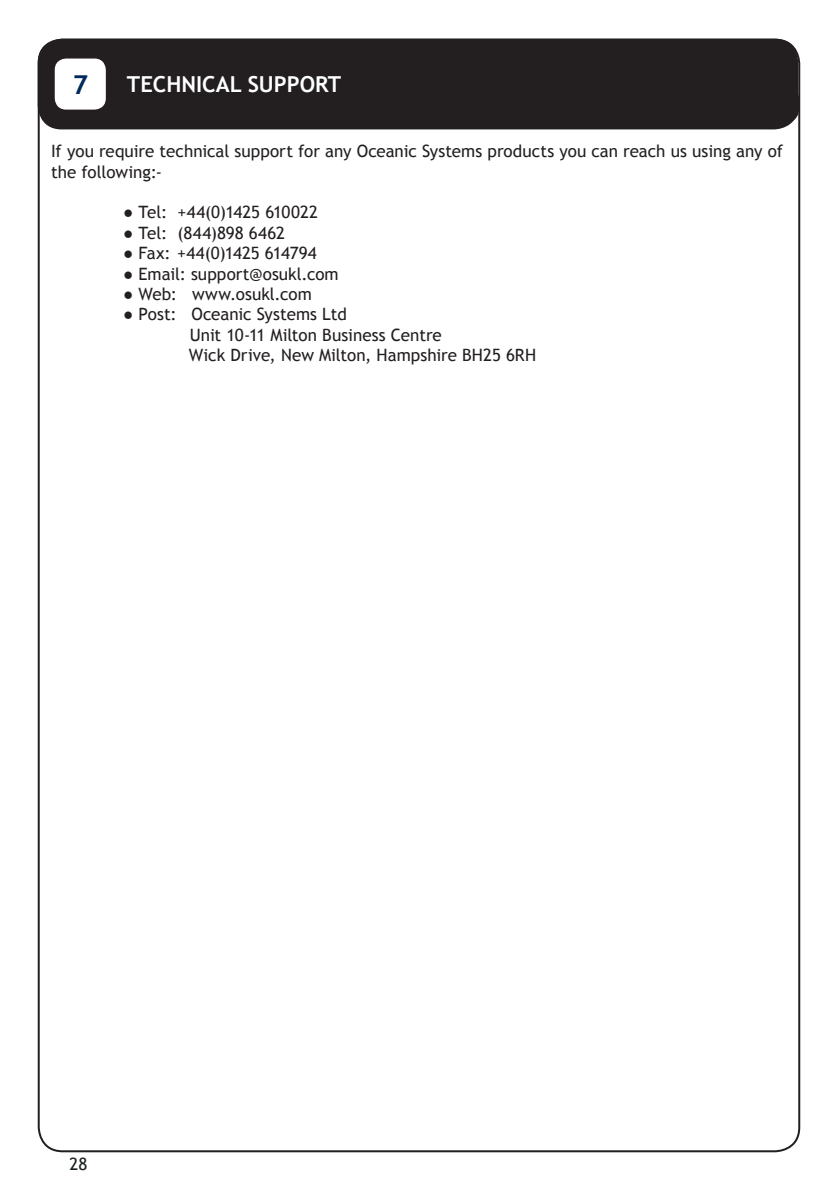
<style>
.page{position:relative;width:840px;height:1191px;background:#fff}
.page>*{position:absolute;margin:0;border:0;box-sizing:border-box;transform-origin:0 0}
.t1{font:700 26px "Trebuchet MS";color:#00295c}
.t2{font:700 22px "Trebuchet MS";color:#fff}
.t3{font:17px/20.4px "Trebuchet MS";color:#231f20}
.t4{font:17px "Trebuchet MS";color:#182020}
.s1{font-weight:700}
</style>
<div class="page">
<div style="left:38px;top:39px;width:759px;height:90px;background:#231f20;border-radius:24px"></div>
<div style="left:55px;top:59px;width:51px;height:51px;background:#fff;border-radius:11px"></div>
<p class="t1" style="left:73px;top:68px;width:17px">7</p>
<p class="t2" style="left:127px;top:70px;width:216px">TECHNICAL SUPPORT</p>
<p class="t3" style="left:51px;top:141px;width:733px">If you require technical support for any Oceanic Systems products you can reach us using any of the following:-</p>
<p class="t3" style="left:123px;top:202px;width:196px"><span class="s1">●</span> Tel: +44(0)1425 610022</p>
<p class="t3" style="left:123px;top:223px;width:163px"><span class="s1">●</span> Tel: (844)898 6462</p>
<p class="t3" style="left:123px;top:243px;width:195px"><span class="s1">●</span> Fax: +44(0)1425 614794</p>
<p class="t3" style="left:123px;top:264px;width:217px"><span class="s1">●</span> Email: support@osukl.com</p>
<p class="t3" style="left:123px;top:284px;width:190px"><span class="s1">●</span> Web: www.osukl.com</p>
<p class="t3" style="left:123px;top:304px;width:225px"><span class="s1">●</span> Post: Oceanic Systems Ltd</p>
<p class="t3" style="left:190px;top:325px;width:253px">Unit 10-11 Milton Business Centre</p>
<p class="t3" style="left:189px;top:345px;width:348px">Wick Drive, New Milton, Hampshire BH25 6RH</p>
<p class="t4" style="left:70px;top:1153px;width:19px">28</p>
</div>
